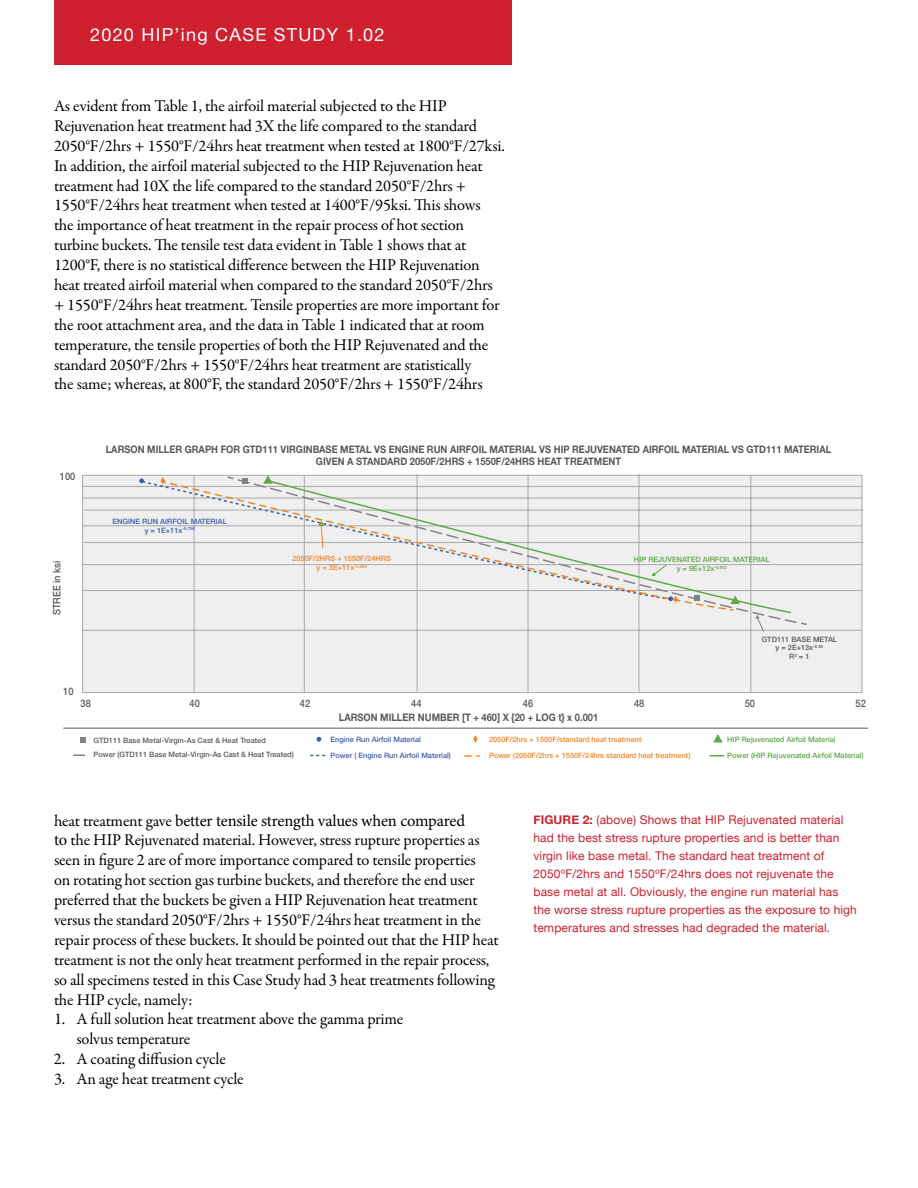
<style>
.page{position:relative;width:918px;height:1188px;background:#fff}
.page>*{position:absolute;margin:0;border:0;box-sizing:border-box;transform-origin:0 0}
.t1{font:18px "Helvetica Neue";letter-spacing:.07em;color:#fff}
.t2{font:16.5px/20px "Garamond Premr Pro";letter-spacing:-.01em;color:#000}
.t3{font:16.5px "Minion Pro";letter-spacing:-.01em;color:#000}
.t4{font:12px/18px "Helvetica Neue";letter-spacing:.01em;color:#ce202f}
.t5{font:700 10.35px/12.5px "Helvetica Neue";color:#58595b;text-align:center;scale:.9 1}
.t6{font:500 10.35px "Helvetica Neue";color:#58595b;scale:.9 1}
.t7{font:500 7.35px/8.9px "Helvetica Neue";color:#58595b}
.t8{font:500 7.35px/15.9px "Helvetica Neue";color:#5ca945}
.t9{font:500 7.35px/8.9px "Helvetica Neue";color:#3d5caa;text-align:center}
.t10{font:500 7.35px "Helvetica Neue";color:#f38520}
.t11{font:500 7.35px/8.9px "Helvetica Neue";color:#f28521;text-align:center}
.s1{font-family:"Garamond Premr Pro"}
.s2{font-family:"Minion Pro"}
.s3{font-weight:700}
</style>
<div class="page">
<svg style="left:82px;top:474px;width:782px;height:219px"></svg>
<svg style="left:158px;top:484px;width:68px;height:116px"></svg>
<svg style="left:191px;top:487px;width:74px;height:124px"></svg>
<div style="left:268px;top:487px;width:533px;height:138px;background:#efeff0"></div>
<svg style="left:799px;top:622px;width:10px;height:4px"></svg>
<svg style="left:265px;top:479px;width:528px;height:135px"></svg>
<svg style="left:728px;top:597px;width:11px;height:15px"></svg>
<svg style="left:694px;top:595px;width:6px;height:6px"></svg>
<svg style="left:667px;top:596px;width:11px;height:7px"></svg>
<svg style="left:139px;top:477px;width:53px;height:13px"></svg>
<svg style="left:226px;top:476px;width:46px;height:14px"></svg>
<svg style="left:317px;top:737px;width:4px;height:5px"></svg>
<svg style="left:310px;top:755px;width:16px;height:1px"></svg>
<svg style="left:473px;top:735px;width:5px;height:8px"></svg>
<svg style="left:464px;top:755px;width:16px;height:2px"></svg>
<svg style="left:714px;top:735px;width:8px;height:7px"></svg>
<svg style="left:709px;top:755px;width:15px;height:1px"></svg>
<svg style="left:81px;top:737px;width:5px;height:6px"></svg>
<svg style="left:73px;top:755px;width:12px;height:1px"></svg>
<svg style="left:319px;top:522px;width:5px;height:27px"></svg>
<svg style="left:755px;top:615px;width:10px;height:17px"></svg>
<svg style="left:652px;top:564px;width:16px;height:12px"></svg>
<hr style="left:63px;top:728px;width:805px;height:1px;background:#58595b">
<div style="left:54px;top:0;width:457px;height:64px;background:#ce202f"></div>
<p class="t1" style="left:90px;top:21px;width:296px">2020 HIP’ing CASE STUDY 1.02</p>
<p class="t2" style="left:54px;top:96px;width:452px">As evident from Table 1, the airfoil material subjected to the HIP Rejuvenation heat treatment had 3X the life compared to the standard 2050°F/2hrs + 1550°F/24hrs heat treatment when tested at 1800°F/27ksi.<br>In addition, the airfoil material subjected to the HIP Rejuvenation heat treatment had 10X the life compared to the standard 2050°F/2hrs + 1550°F/24hrs heat treatment when tested at 1400°F/95ksi. This shows<br>the importance of heat treatment in the repair process of hot section turbine buckets. The tensile test data evident in Table 1 shows that at 1200°F, there is no statistical difference between the HIP Rejuvenation heat treated airfoil material when compared to the standard 2050°F/2hrs + 1550°F/24hrs heat treatment. Tensile properties are more important for the root attachment area, and the data in Table 1 indicated that at room temperature, the tensile properties of both the HIP Rejuvenated and the standard 2050°F/2hrs + 1550°F/24hrs heat treatment are statistically<br>the same; whereas, at 800°F, the standard 2050°F/2hrs + 1550°F/24hrs</p>
<p class="t6" style="left:60px;top:468px;width:19px">100</p>
<p class="t6" style="left:48px;top:615px;width:62px;rotate:-90deg">STREE in ksi</p>
<p class="t6" style="left:63px;top:683px;width:13px">10</p>
<p class="t5" style="left:106px;top:443px;width:808px">LARSON MILLER GRAPH FOR GTD111 VIRGINBASE METAL VS ENGINE RUN AIRFOIL MATERIAL VS HIP REJUVENATED AIRFOIL MATERIAL VS GTD111 MATERIAL<br>GIVEN A STANDARD 2050F/2HRS + 1550F/24HRS HEAT TREATMENT</p>
<p class="t9" style="left:113px;top:516px;width:116px">ENGINE RUN AIRFOIL MATERIAL y = 1E+11x<sup>-5.756</sup></p>
<p class="t11" style="left:292px;top:554px;width:100px">2050F/2HRS + 1550F/24HRS y = 3E+11x<sup>-5.988</sup></p>
<p class="t8" style="left:634px;top:555px;width:137px;line-height:8.9px;text-align:center">HIP REJUVENATED AIRFOIL MATERIAL y = 9E+12x<sup>-6.802</sup></p>
<p class="t7" style="left:762px;top:634px;width:77px;text-align:center">GTD111 BASE METAL y = 2E+13x<sup>-6.95<br></sup>R<sup>2</sup> = 1</p>
<p class="t6" style="left:81px;top:695px;width:13px">38</p>
<p class="t6" style="left:190px;top:695px;width:13px">40</p>
<p class="t6" style="left:300px;top:695px;width:13px">42</p>
<p class="t6" style="left:411px;top:695px;width:13px">44</p>
<p class="t6" style="left:523px;top:695px;width:13px">46</p>
<p class="t6" style="left:634px;top:695px;width:13px">48</p>
<p class="t6" style="left:745px;top:695px;width:13px">50</p>
<p class="t6" style="left:856px;top:695px;width:13px">52</p>
<p class="t5" style="left:339px;top:711px;width:290px">LARSON MILLER NUMBER [T + 460] X {20 + LOG t} x 0.001</p>
<p class="t7" style="left:94px;top:732px;width:202px;line-height:14.9px">GTD111 Base Metal-Virgin-As Cast &amp; Heat Treated<br>Power (GTD111 Base Metal-Virgin-As Cast &amp; Heat Treated)</p>
<p class="t9" style="left:331px;top:734px;width:92px">Engine Run Airfoil Material</p>
<p class="t10" style="left:489px;top:733px;width:154px">2050F/2hrs + 1550F/standard heat treatment</p>
<p class="t10" style="left:489px;top:749px;width:203px">Power (2050F/2hrs + 1550F/24hrs standard heat treatment)</p>
<p class="t8" style="left:727px;top:731px;width:138px">HIP Rejuvenated Airfoil Material<br>Power (HIP Rejuvenated Airfoil Material)</p>
<p class="t9" style="left:331px;top:750px;width:122px">Power ( Engine Run Airfoil Material)</p>
<p class="t3" style="left:54px;top:809px;width:413px"><span class="s1">heat treatment gave</span> better tensile strength values when compared</p>
<p class="t2" style="left:54px;top:831px;width:446px"><span class="s2">to</span> the HIP Rejuvenated material. However, stress rupture properties as seen in figure 2 are of more importance compared to tensile properties<br>on rotating hot section gas turbine buckets, and therefore the end user preferred that the buckets be given a HIP Rejuvenation heat treatment versus the standard 2050°F/2hrs + 1550°F/24hrs heat treatment in the repair process of these buckets. It should be pointed out that the HIP heat treatment is not the only heat treatment performed in the repair process, so all specimens tested in this Case Study had 3 heat treatments following the HIP cycle, namely:</p>
<p class="t2" style="left:76px;top:1010px;width:328px;text-indent:-22px">1. A full solution heat treatment above the gamma prime solvus temperature</p>
<p class="t2" style="left:54px;top:1049px;width:173px">2. A coating diffusion cycle</p>
<p class="t2" style="left:54px;top:1069px;width:191px">3. An age heat treatment cycle</p>
<p class="t4" style="left:534px;top:811px;width:325px"><span class="s3">FIGURE 2:</span> (above) Shows that HIP Rejuvenated material had the best stress rupture properties and is better than virgin like base metal. The standard heat treatment of 2050ºF/2hrs and 1550ºF/24hrs does not rejuvenate the base metal at all. Obviously, the engine run material has the worse stress rupture properties as the exposure to high temperatures and stresses had degraded the material.</p>
</div>
